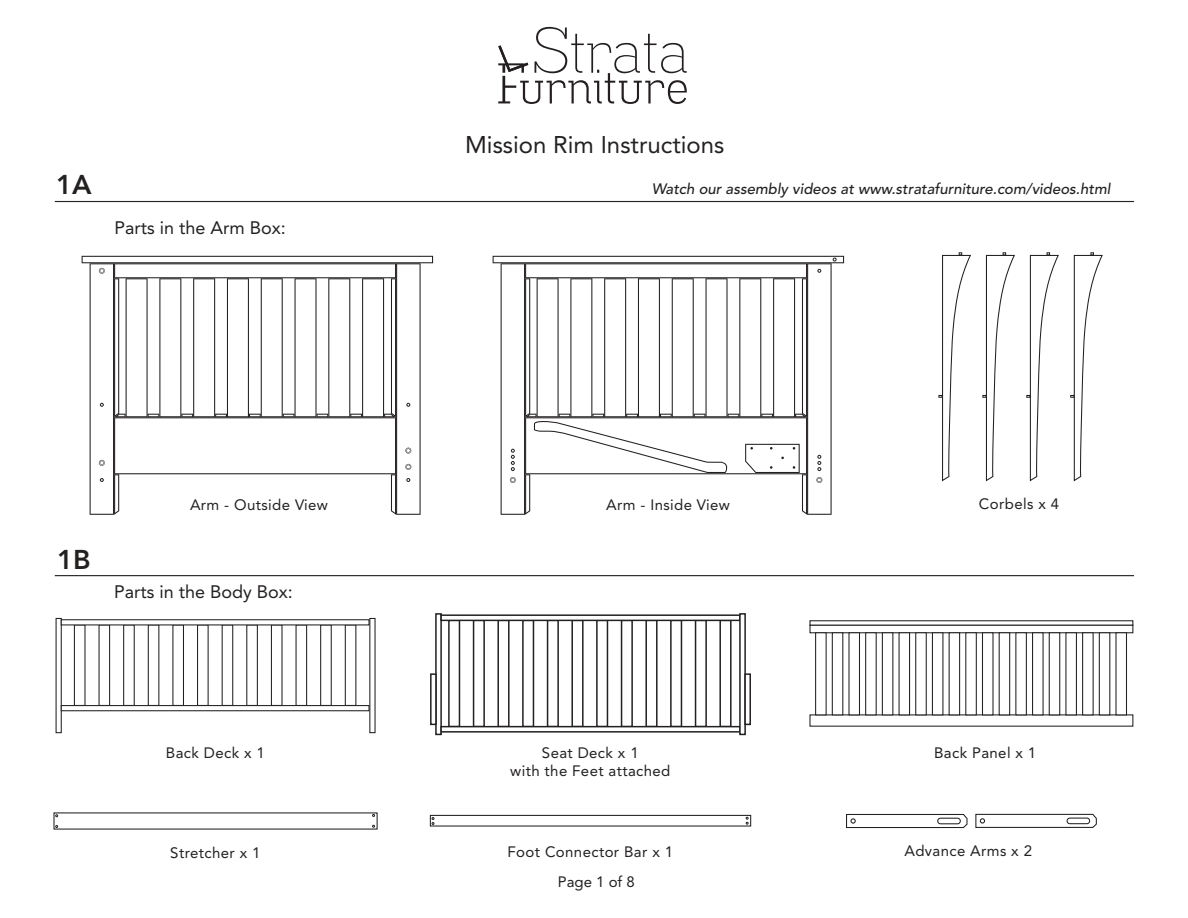
<style>
.page{position:relative;width:1188px;height:918px;background:#fff}
.page>*{position:absolute;margin:0;border:0;box-sizing:border-box;transform-origin:0 0}
.t1{font:63.9px "Madawaska El";letter-spacing:.025em;color:#231f20}
.t2{font:800 27px "Avenir";color:#232020}
.t3{font:24px "Avenir";color:#232020}
.t4{font:18px "Avenir";color:#232020}
.t5{font:15px/18px "Avenir";letter-spacing:.025em;color:#232020;text-align:center}
.t6{font:italic 500 15px "Avenir";color:#232020}
</style>
<div class="page">
<svg style="left:498px;top:45px;width:189px;height:59px"></svg>
<hr style="left:55px;top:201px;width:1079px;height:1px;background:#232020">
<hr style="left:55px;top:575px;width:1079px;height:1px;background:#232020">
<svg style="left:938px;top:252px;width:33px;height:230px"></svg>
<svg style="left:982px;top:252px;width:33px;height:230px"></svg>
<svg style="left:1026px;top:252px;width:33px;height:230px"></svg>
<svg style="left:1070px;top:252px;width:33px;height:230px"></svg>
<div style="left:430px;top:815px;width:321px;height:12px;background:#fff;border:1px solid #232020"></div>
<svg style="left:432px;top:817px;width:2px;height:8px"></svg>
<svg style="left:746px;top:817px;width:3px;height:8px"></svg>
<svg style="left:435px;top:613px;width:7px;height:122px"></svg>
<div style="left:448px;top:620px;width:12px;height:107px;background:#fff;border:2px solid #232020"></div>
<div style="left:473px;top:620px;width:12px;height:107px;background:#fff;border:2px solid #232020"></div>
<div style="left:497px;top:620px;width:13px;height:107px;background:#fff;border:2px solid #232020"></div>
<div style="left:522px;top:620px;width:12px;height:107px;background:#fff;border:2px solid #232020"></div>
<div style="left:547px;top:620px;width:12px;height:107px;background:#fff;border:2px solid #232020"></div>
<div style="left:571px;top:620px;width:13px;height:107px;background:#fff;border:2px solid #232020"></div>
<div style="left:596px;top:620px;width:12px;height:107px;background:#fff;border:2px solid #232020"></div>
<div style="left:621px;top:620px;width:12px;height:107px;background:#fff;border:2px solid #232020"></div>
<div style="left:645px;top:620px;width:13px;height:107px;background:#fff;border:2px solid #232020"></div>
<div style="left:670px;top:620px;width:12px;height:107px;background:#fff;border:2px solid #232020"></div>
<div style="left:695px;top:620px;width:12px;height:107px;background:#fff;border:2px solid #232020"></div>
<div style="left:719px;top:620px;width:13px;height:107px;background:#fff;border:2px solid #232020"></div>
<svg style="left:440px;top:614px;width:299px;height:7px"></svg>
<svg style="left:440px;top:726px;width:299px;height:7px"></svg>
<svg style="left:739px;top:613px;width:7px;height:122px"></svg>
<svg style="left:430px;top:673px;width:7px;height:52px"></svg>
<svg style="left:744px;top:673px;width:7px;height:52px"></svg>
<svg style="left:56px;top:618px;width:6px;height:115px"></svg>
<div style="left:74px;top:624px;width:12px;height:82px;background:#fff;border:1px solid #232020"></div>
<div style="left:99px;top:624px;width:11px;height:82px;background:#fff;border:1px solid #232020"></div>
<div style="left:123px;top:624px;width:12px;height:82px;background:#fff;border:1px solid #232020"></div>
<div style="left:148px;top:624px;width:11px;height:82px;background:#fff;border:1px solid #232020"></div>
<div style="left:172px;top:624px;width:12px;height:82px;background:#fff;border:1px solid #232020"></div>
<div style="left:197px;top:624px;width:12px;height:82px;background:#fff;border:1px solid #232020"></div>
<div style="left:222px;top:624px;width:11px;height:82px;background:#fff;border:1px solid #232020"></div>
<div style="left:246px;top:624px;width:12px;height:82px;background:#fff;border:1px solid #232020"></div>
<div style="left:271px;top:624px;width:12px;height:82px;background:#fff;border:1px solid #232020"></div>
<div style="left:296px;top:624px;width:11px;height:82px;background:#fff;border:1px solid #232020"></div>
<div style="left:320px;top:624px;width:12px;height:82px;background:#fff;border:1px solid #232020"></div>
<div style="left:345px;top:624px;width:11px;height:82px;background:#fff;border:1px solid #232020"></div>
<svg style="left:61px;top:619px;width:308px;height:6px"></svg>
<svg style="left:61px;top:705px;width:308px;height:6px"></svg>
<svg style="left:369px;top:618px;width:7px;height:115px"></svg>
<svg style="left:82px;top:256px;width:351px;height:259px"></svg>
<svg style="left:493px;top:256px;width:351px;height:259px"></svg>
<svg style="left:846px;top:814px;width:122px;height:14px"></svg>
<svg style="left:975px;top:813px;width:122px;height:15px"></svg>
<svg style="left:809px;top:620px;width:324px;height:5px"></svg>
<div style="left:809px;top:625px;width:324px;height:8px;background:#fff;border:1px solid #232020"></div>
<svg style="left:809px;top:714px;width:324px;height:13px"></svg>
<div style="left:815px;top:632px;width:12px;height:83px;background:#fff;border:1px solid #232020"></div>
<div style="left:832px;top:632px;width:11px;height:83px;background:#fff;border:1px solid #232020"></div>
<div style="left:848px;top:632px;width:12px;height:83px;background:#fff;border:1px solid #232020"></div>
<div style="left:865px;top:632px;width:12px;height:83px;background:#fff;border:1px solid #232020"></div>
<div style="left:882px;top:632px;width:11px;height:83px;background:#fff;border:1px solid #232020"></div>
<div style="left:899px;top:632px;width:11px;height:83px;background:#fff;border:1px solid #232020"></div>
<div style="left:915px;top:632px;width:12px;height:83px;background:#fff;border:1px solid #232020"></div>
<div style="left:932px;top:632px;width:11px;height:83px;background:#fff;border:1px solid #232020"></div>
<div style="left:1115px;top:632px;width:12px;height:83px;background:#fff;border:1px solid #232020"></div>
<div style="left:949px;top:632px;width:11px;height:83px;background:#fff;border:1px solid #232020"></div>
<div style="left:965px;top:632px;width:12px;height:83px;background:#fff;border:1px solid #232020"></div>
<div style="left:982px;top:632px;width:12px;height:83px;background:#fff;border:1px solid #232020"></div>
<div style="left:999px;top:632px;width:11px;height:83px;background:#fff;border:1px solid #232020"></div>
<div style="left:1015px;top:632px;width:12px;height:83px;background:#fff;border:1px solid #232020"></div>
<div style="left:1032px;top:632px;width:12px;height:83px;background:#fff;border:1px solid #232020"></div>
<div style="left:1049px;top:632px;width:11px;height:83px;background:#fff;border:1px solid #232020"></div>
<div style="left:1065px;top:632px;width:12px;height:83px;background:#fff;border:1px solid #232020"></div>
<div style="left:1082px;top:632px;width:12px;height:83px;background:#fff;border:1px solid #232020"></div>
<div style="left:1099px;top:632px;width:11px;height:83px;background:#fff;border:1px solid #232020"></div>
<h2 class="t2" style="left:56px;top:169px;width:37px">1A</h2>
<p class="t4" style="left:114px;top:217px;width:173px">Parts in the Arm Box:</p>
<h1 class="t1" style="left:533px;top:9px;width:157px">Strata</h1>
<h3 class="t3" style="left:465px;top:130px;width:261px">Mission Rim Instructions</h3>
<p class="t6" style="left:652px;top:181px;width:460px">Watch our assembly videos at www.stratafurniture.com/videos.html</p>
<h2 class="t2" style="left:57px;top:543px;width:35px">1B</h2>
<p class="t5" style="left:190px;top:496px;width:140px">Arm - Outside View</p>
<p class="t5" style="left:606px;top:496px;width:125px">Arm - Inside View</p>
<p class="t4" style="left:114px;top:581px;width:180px">Parts in the Body Box:</p>
<p class="t5" style="left:166px;top:744px;width:100px">Back Deck x 1</p>
<p class="t5" style="left:170px;top:844px;width:92px">Stretcher x 1</p>
<p class="t5" style="left:510px;top:744px;width:162px">Seat Deck x 1<br>with the Feet attached</p>
<p class="t5" style="left:508px;top:843px;width:167px">Foot Connector Bar x 1</p>
<p class="t5" style="left:558px;top:873px;width:79px">Page 1 of 8</p>
<p class="t5" style="left:979px;top:495px;width:82px">Corbels x 4</p>
<p class="t5" style="left:934px;top:744px;width:104px">Back Panel x 1</p>
<p class="t5" style="left:904px;top:842px;width:129px">Advance Arms x 2</p>
</div>
